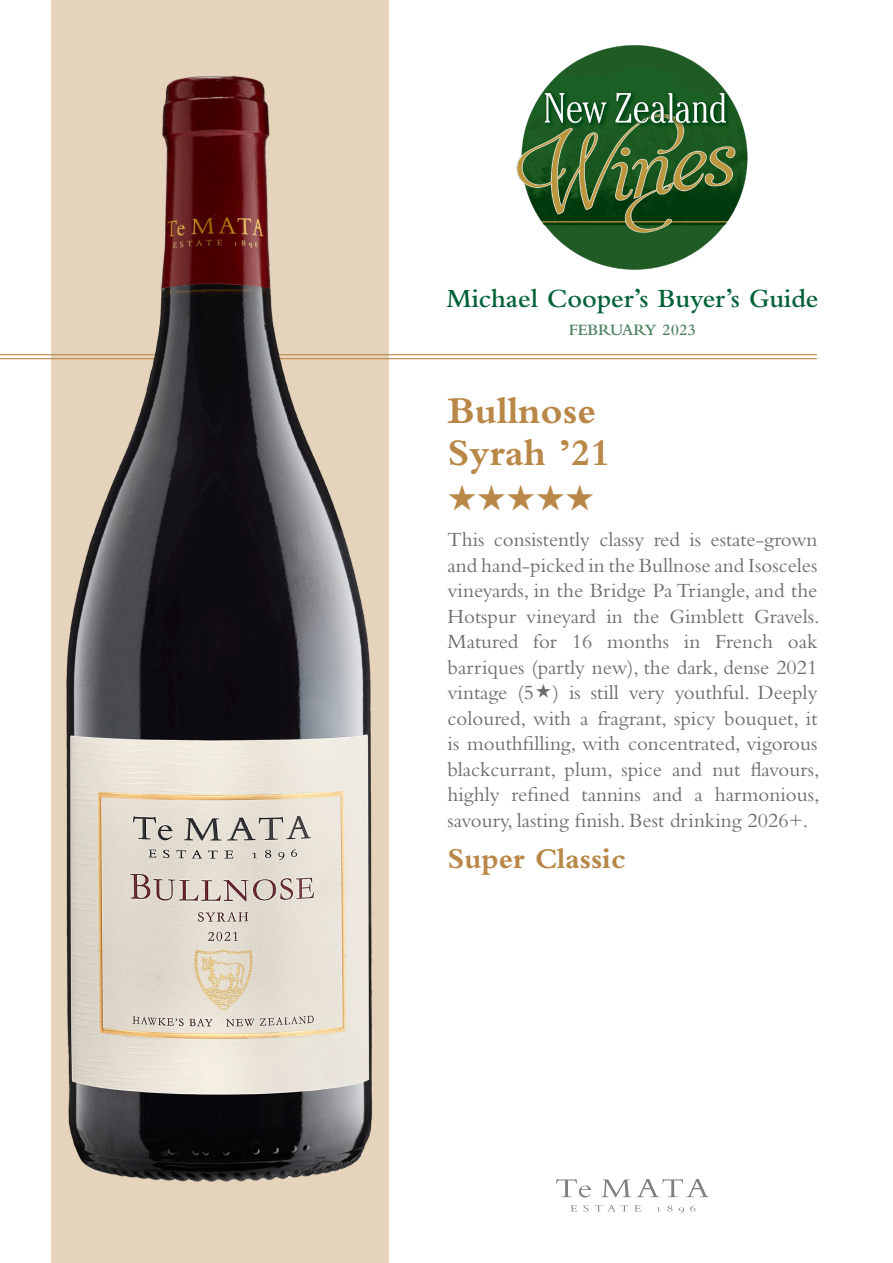
<style>
.page{position:relative;width:893px;height:1263px;background:#fff}
.page>*{position:absolute;margin:0;border:0;box-sizing:border-box;transform-origin:0 0}
.wine_heading{font:700 39px/42px "Bembo";color:#b98747}
.wine_heading-2{font:36px "Zapf Dingbats";color:#b98747}
.small_grey_caps{font:700 30px "Bembo";color:#b98747}
.wine_heading-3{font:600 27.3px "Bembo";color:#006137}
.small_grey_caps-2{font:21px/25.5px "Bembo";color:#6c6d70;text-align:justify}
.wine_heading-4{font:600 16.5px "Bembo";color:#4a805e}
</style>
<div class="page">
<div style="left:51px;top:0;width:338px;height:1263px;background:#e6d3bb"></div>
<hr style="left:0;top:354px;width:817px;height:1px;background:#b98747">
<hr style="left:0;top:358px;width:817px;height:1px;background:#b98747">
<img style="left:49px;top:75px;width:340px;height:1107px">
<svg style="left:570px;top:1205px;width:7px;height:6px"></svg>
<svg style="left:583px;top:1205px;width:6px;height:6px"></svg>
<svg style="left:595px;top:1205px;width:33px;height:6px"></svg>
<svg style="left:634px;top:1205px;width:7px;height:6px"></svg>
<svg style="left:667px;top:1205px;width:5px;height:6px"></svg>
<svg style="left:679px;top:1207px;width:5px;height:7px"></svg>
<svg style="left:690px;top:1205px;width:5px;height:6px"></svg>
<svg style="left:556px;top:1179px;width:35px;height:18px"></svg>
<svg style="left:601px;top:1179px;width:108px;height:18px"></svg>
<img style="left:516px;top:45px;width:232px;height:225px">
<p class="wine_heading-3" style="left:446px;top:283px;width:374px">Michael Cooper’s Buyer’s Guide</p>
<p class="wine_heading-4" style="left:569px;top:321px;width:129px">FEBRUARY 2023</p>
<p class="wine_heading" style="left:448px;top:390px;width:164px">Bullnose<br>Syrah ’21</p>
<p class="wine_heading-2" style="left:448px;top:481px;width:148px">★★★★★</p>
<p class="small_grey_caps-2" style="left:448px;top:527px;width:374px">This consistently classy red is estate-grown and hand-picked in the Bullnose and Isosceles vineyards, in the Bridge Pa Triangle, and the Hotspur vineyard in the Gimblett Gravels.<br>Matured for 16 months in French oak barriques (partly new), the dark, dense 2021 vintage (5 ) is still very youthful. Deeply coloured, with a fragrant, spicy bouquet, it is mouthfilling, with concentrated, vigorous blackcurrant, plum, spice and nut flavours, highly refined tannins and a harmonious, savoury, lasting finish. Best drinking 2026+.</p>
<p class="small_grey_caps" style="left:448px;top:842px;width:180px">Super Classic</p>
</div>
